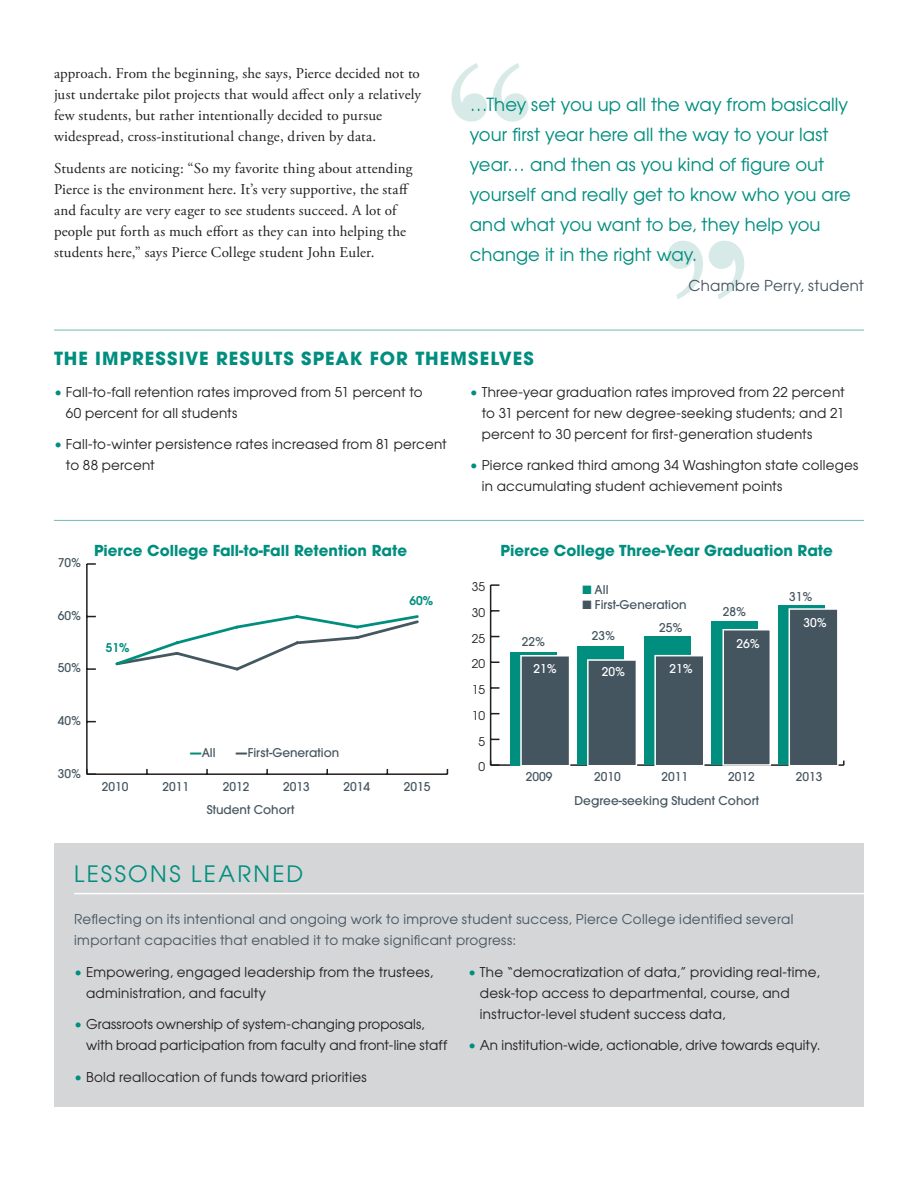
<style>
.page{position:relative;width:918px;height:1188px;background:#fff}
.page>*{position:absolute;margin:0;border:0;box-sizing:border-box;transform-origin:0 0}
.t1{font:22.5px "Avant Garde";letter-spacing:.105em;color:#008e7f}
.t2{font:18px/30px "Avant Garde";letter-spacing:.005em;color:#008e7f}
.t3{font:700 18px "Avant Garde";letter-spacing:.06em;color:#008e7f}
.t4{font:15px/21px "Adobe Garamond Pro";letter-spacing:.005em;color:#231f20}
.t5{font:700 15px "Avant Garde";color:#008e7f}
.t6{font:15px "Avant Garde";letter-spacing:.02em;color:#465661}
.t7{font:13.5px/21px "Avant Garde";letter-spacing:.015em;color:#231f20}
.t8{font:13.5px/21px "Avant Garde";letter-spacing:.025em;color:#465661}
.t9{font:500 12px "Avant Garde";color:#455560}
.t10{font:500 12px "Avant Garde";color:#fff}
.t11{font:12px "Avant Garde";color:#231f20}
.t12{font:600 12px "Avant Garde";color:#008e7f}
.s1{color:#008e7f}
.s2{font-weight:700;color:#008e7f}
.s3{font-weight:700}
</style>
<div class="page">
<div style="left:54px;top:844px;width:810px;height:263px;background:#d5d6d8"></div>
<hr style="left:74px;top:893px;width:790px;height:1px;background:#fff">
<hr style="left:491px;top:764px;width:353px;height:2px;background:#231f20">
<hr style="left:490px;top:585px;width:1px;height:180px;background:#231f20">
<svg style="left:491px;top:687px;width:8px;height:2px"></svg>
<svg style="left:491px;top:610px;width:8px;height:2px"></svg>
<svg style="left:491px;top:584px;width:8px;height:2px"></svg>
<div style="left:778px;top:606px;width:47px;height:159px;background:#008e7f"></div>
<div style="left:711px;top:621px;width:47px;height:144px;background:#008e7f"></div>
<div style="left:644px;top:637px;width:47px;height:128px;background:#008e7f"></div>
<div style="left:577px;top:647px;width:47px;height:118px;background:#008e7f"></div>
<div style="left:510px;top:652px;width:46px;height:113px;background:#008e7f"></div>
<svg style="left:789px;top:608px;width:56px;height:158px;background:#67747d"></svg>
<div style="left:722px;top:629px;width:49px;height:137px;background:#455560;border:2px solid #fff"></div>
<svg style="left:587px;top:659px;width:50px;height:107px;background:#53626c"></svg>
<svg style="left:654px;top:655px;width:50px;height:111px;background:#51616b"></svg>
<svg style="left:520px;top:655px;width:50px;height:111px;background:#52626c"></svg>
<hr style="left:87px;top:773px;width:360px;height:2px;background:#231f20">
<hr style="left:86px;top:564px;width:2px;height:210px;background:#231f20">
<svg style="left:86px;top:769px;width:10px;height:6px"></svg>
<svg style="left:88px;top:668px;width:8px;height:2px"></svg>
<svg style="left:87px;top:563px;width:9px;height:2px"></svg>
<svg style="left:115px;top:615px;width:304px;height:56px"></svg>
<hr style="left:54px;top:520px;width:810px;height:1px;background:#70bab4">
<svg style="left:451px;top:63px;width:36px;height:59px"></svg>
<svg style="left:493px;top:63px;width:35px;height:59px"></svg>
<svg style="left:709px;top:241px;width:35px;height:58px"></svg>
<svg style="left:667px;top:241px;width:36px;height:58px"></svg>
<hr style="left:54px;top:330px;width:810px;height:1px;background:#70bab4">
<p class="t4" style="left:54px;top:64px;width:369px">approach. From the beginning, she says, Pierce decided not to just undertake pilot projects that would affect only a relatively few students, but rather intentionally decided to pursue widespread, cross-institutional change, driven by data.</p>
<p class="t4" style="left:54px;top:158px;width:360px">Students are noticing: “So my favorite thing about attending Pierce is the environment here. It’s very supportive, the staff and faculty are very eager to see students succeed. A lot of people put forth as much effort as they can into helping the students here,” says Pierce College student John Euler.</p>
<h2 class="t2" style="left:470px;top:89px;width:382px">…They set you up all the way from basically your first year here all the way to your last year… and then as you kind of figure out yourself and really get to know who you are and what you want to be, they help you change it in the right way.</h2>
<p class="t6" style="left:688px;top:276px;width:177px">Chambre Perry, student</p>
<h2 class="t3" style="left:54px;top:347px;width:481px">THE IMPRESSIVE RESULTS SPEAK FOR THEMSELVES</h2>
<p class="t7" style="left:66px;top:381px;width:358px;text-indent:-12px"><span class="s1">•</span> Fall-to-fall retention rates improved from 51 percent to<br>60 percent for all students</p>
<p class="t7" style="left:66px;top:434px;width:382px;text-indent:-12px"><span class="s1">•</span> Fall-to-winter persistence rates increased from 81 percent to 88 percent</p>
<p class="t7" style="left:482px;top:381px;width:365px;text-align:justify;text-indent:-12px"><span class="s1">•</span> Three-year graduation rates improved from 22 percent to 31 percent for new degree-seeking students; and 21 percent to 30 percent for first-generation students</p>
<p class="t7" style="left:482px;top:455px;width:378px;text-indent:-12px"><span class="s1">•</span> Pierce ranked third among 34 Washington state colleges in accumulating student achievement points</p>
<p class="t9" style="left:58px;top:556px;width:25px">70%</p>
<p class="t5" style="left:94px;top:541px;width:315px">Pierce College Fall-to-Fall Retention Rate</p>
<p class="t5" style="left:501px;top:541px;width:334px">Pierce College Three-Year Graduation Rate</p>
<p class="t9" style="left:58px;top:608px;width:25px">60%</p>
<p class="t9" style="left:58px;top:661px;width:25px">50%</p>
<p class="t12" style="left:106px;top:640px;width:25px">51%</p>
<p class="t12" style="left:409px;top:592px;width:25px">60%</p>
<p class="t11" style="left:472px;top:579px;width:15px">35</p>
<p class="t11" style="left:472px;top:605px;width:15px">30</p>
<p class="t11" style="left:472px;top:631px;width:15px">25</p>
<p class="t11" style="left:472px;top:657px;width:15px">20</p>
<p class="t9" style="left:582px;top:583px;width:28px"><span class="s1">■</span> All</p>
<p class="t9" style="left:582px;top:597px;width:106px">■ First-Generation</p>
<p class="t9" style="left:659px;top:620px;width:25px">25%</p>
<p class="t9" style="left:592px;top:628px;width:25px">23%</p>
<p class="t9" style="left:522px;top:634px;width:25px">22%</p>
<p class="t10" style="left:533px;top:661px;width:25px">21%</p>
<p class="t10" style="left:602px;top:664px;width:25px">20%</p>
<p class="t10" style="left:670px;top:661px;width:25px">21%</p>
<p class="t9" style="left:723px;top:604px;width:25px">28%</p>
<p class="t10" style="left:736px;top:636px;width:25px">26%</p>
<p class="t9" style="left:789px;top:589px;width:25px">31%</p>
<p class="t10" style="left:803px;top:615px;width:25px">30%</p>
<p class="t11" style="left:472px;top:682px;width:15px">15</p>
<p class="t9" style="left:58px;top:713px;width:25px">40%</p>
<p class="t11" style="left:472px;top:708px;width:15px">10</p>
<p class="t9" style="left:190px;top:745px;width:27px"><span class="s2">—</span>All</p>
<p class="t9" style="left:236px;top:745px;width:105px"><span class="s3">—</span>First-Generation</p>
<p class="t11" style="left:478px;top:734px;width:8px">5</p>
<p class="t9" style="left:58px;top:766px;width:25px">30%</p>
<p class="t9" style="left:102px;top:779px;width:28px">2010</p>
<p class="t9" style="left:162px;top:779px;width:28px">2011</p>
<p class="t9" style="left:223px;top:779px;width:28px">2012</p>
<p class="t9" style="left:283px;top:779px;width:28px">2013</p>
<p class="t9" style="left:343px;top:779px;width:28px">2014</p>
<p class="t9" style="left:404px;top:779px;width:28px">2015</p>
<p class="t11" style="left:478px;top:759px;width:8px">0</p>
<p class="t9" style="left:526px;top:769px;width:28px">2009</p>
<p class="t9" style="left:594px;top:769px;width:28px">2010</p>
<p class="t9" style="left:661px;top:769px;width:28px">2011</p>
<p class="t9" style="left:728px;top:769px;width:28px">2012</p>
<p class="t9" style="left:796px;top:769px;width:28px">2013</p>
<p class="t9" style="left:207px;top:802px;width:89px">Student Cohort</p>
<p class="t9" style="left:574px;top:793px;width:186px">Degree-seeking Student Cohort</p>
<h1 class="t1" style="left:74px;top:860px;width:231px">LESSONS LEARNED</h1>
<p class="t8" style="left:74px;top:909px;width:721px">Reflecting on its intentional and ongoing work to improve student success, Pierce College identified several important capacities that enabled it to make significant progress:</p>
<p class="t7" style="left:86px;top:961px;width:349px;text-indent:-12px"><span class="s1">•</span> Empowering, engaged leadership from the trustees, administration, and faculty</p>
<p class="t7" style="left:86px;top:1014px;width:363px;text-indent:-12px"><span class="s1">•</span> Grassroots ownership of system-changing proposals, with broad participation from faculty and front-line staff</p>
<p class="t7" style="left:74px;top:1066px;width:294px"><span class="s1">•</span> Bold reallocation of funds toward priorities</p>
<p class="t7" style="left:480px;top:961px;width:341px;text-indent:-12px"><span class="s1">•</span> The “democratization of data,” providing real-time, desk-top access to departmental, course, and instructor-level student success data,</p>
<p class="t7" style="left:468px;top:1035px;width:354px"><span class="s1">•</span> An institution-wide, actionable, drive towards equity.</p>
</div>
